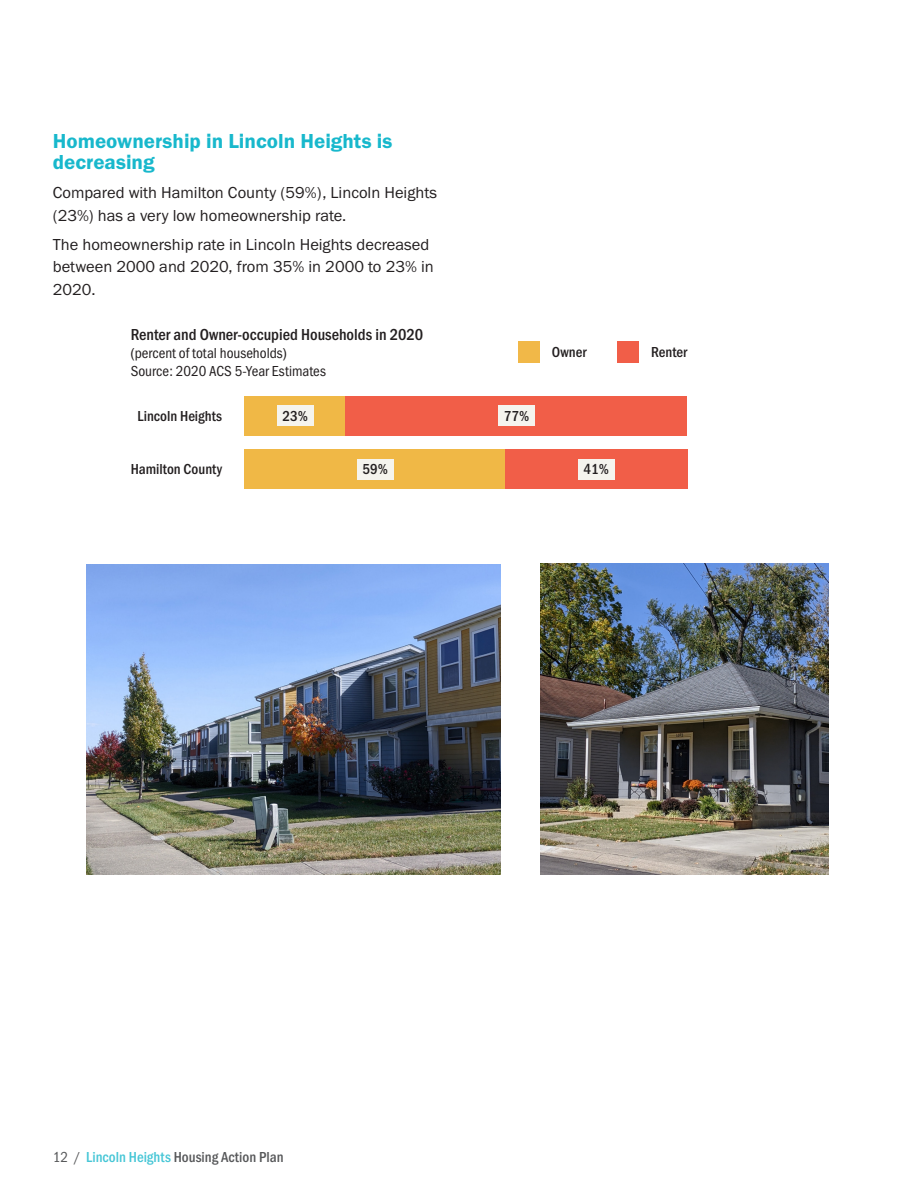
<style>
.page{position:relative;width:918px;height:1188px;background:#fff}
.page>*{position:absolute;margin:0;border:0;box-sizing:border-box;transform-origin:0 0}
.blue_section_header{font:21px/21px "Franklin Gothic URW Dem";color:#18b8cc}
.body_text{font:16.5px/22.5px "Franklin Gothic URW Boo";color:#231f20}
.TOC_table_title{font:500 16.5px "Franklin Gothic URW Cond";color:#231f20}
.title_detail{font:15px "Franklin Gothic URW Cond";color:#231f20}
.callout_graph_text{font:500 15px "Franklin Gothic URW Cond";color:#231f20}
.t1{font:500 15px "Franklin Gothic URW Cond";color:#57585a}
.s1{font-weight:400}
.s2{color:#46c6d6}
</style>
<div class="page">
<div style="left:518px;top:342px;width:21px;height:21px;background:#f1b848"></div>
<div style="left:617px;top:342px;width:22px;height:21px;background:#f15e48"></div>
<div style="left:244px;top:396px;width:102px;height:40px;background:#f0b846"></div>
<div style="left:346px;top:396px;width:341px;height:40px;background:#f15e48"></div>
<div style="left:244px;top:449px;width:262px;height:40px;background:#f0b846"></div>
<div style="left:505px;top:449px;width:182px;height:40px;background:#f15e48"></div>
<div style="left:277px;top:405px;width:36px;height:21px;background:#f5f4ee"></div>
<div style="left:357px;top:459px;width:36px;height:21px;background:#f5f4ee"></div>
<div style="left:578px;top:459px;width:37px;height:21px;background:#f5f4ee"></div>
<div style="left:498px;top:405px;width:37px;height:21px;background:#f5f4ee"></div>
<img style="left:87px;top:564px;width:413px;height:310px">
<img style="left:541px;top:564px;width:287px;height:311px">
<p class="blue_section_header" style="left:53px;top:130px;width:341px">Homeownership in Lincoln Heights is decreasing</p>
<p class="body_text" style="left:53px;top:181px;width:386px">Compared with Hamilton County (59%), Lincoln Heights (23%) has a very low homeownership rate.</p>
<p class="body_text" style="left:53px;top:233px;width:382px">The homeownership rate in Lincoln Heights decreased between 2000 and 2020, from 35% in 2000 to 23% in<br>2020.</p>
<p class="TOC_table_title" style="left:131px;top:322px;width:294px">Renter and Owner-occupied Households in 2020</p>
<p class="title_detail" style="left:131px;top:342px;width:158px">(percent of total households)</p>
<p class="title_detail" style="left:131px;top:360px;width:197px">Source: 2020 ACS 5-Year Estimates</p>
<p class="callout_graph_text" style="left:283px;top:405px;width:27px">23%</p>
<p class="callout_graph_text" style="left:137px;top:405px;width:86px">Lincoln Heights</p>
<p class="callout_graph_text" style="left:504px;top:405px;width:27px">77%</p>
<p class="callout_graph_text" style="left:552px;top:341px;width:36px">Owner</p>
<p class="callout_graph_text" style="left:651px;top:341px;width:38px">Renter</p>
<p class="callout_graph_text" style="left:131px;top:459px;width:93px">Hamilton County</p>
<p class="callout_graph_text" style="left:362px;top:459px;width:27px">59%</p>
<p class="callout_graph_text" style="left:584px;top:459px;width:27px">41%</p>
<p class="t1" style="left:53px;top:1146px;width:232px"><span class="s1">12 /</span> <span class="s2">Lincoln Heights</span> Housing Action Plan</p>
</div>
